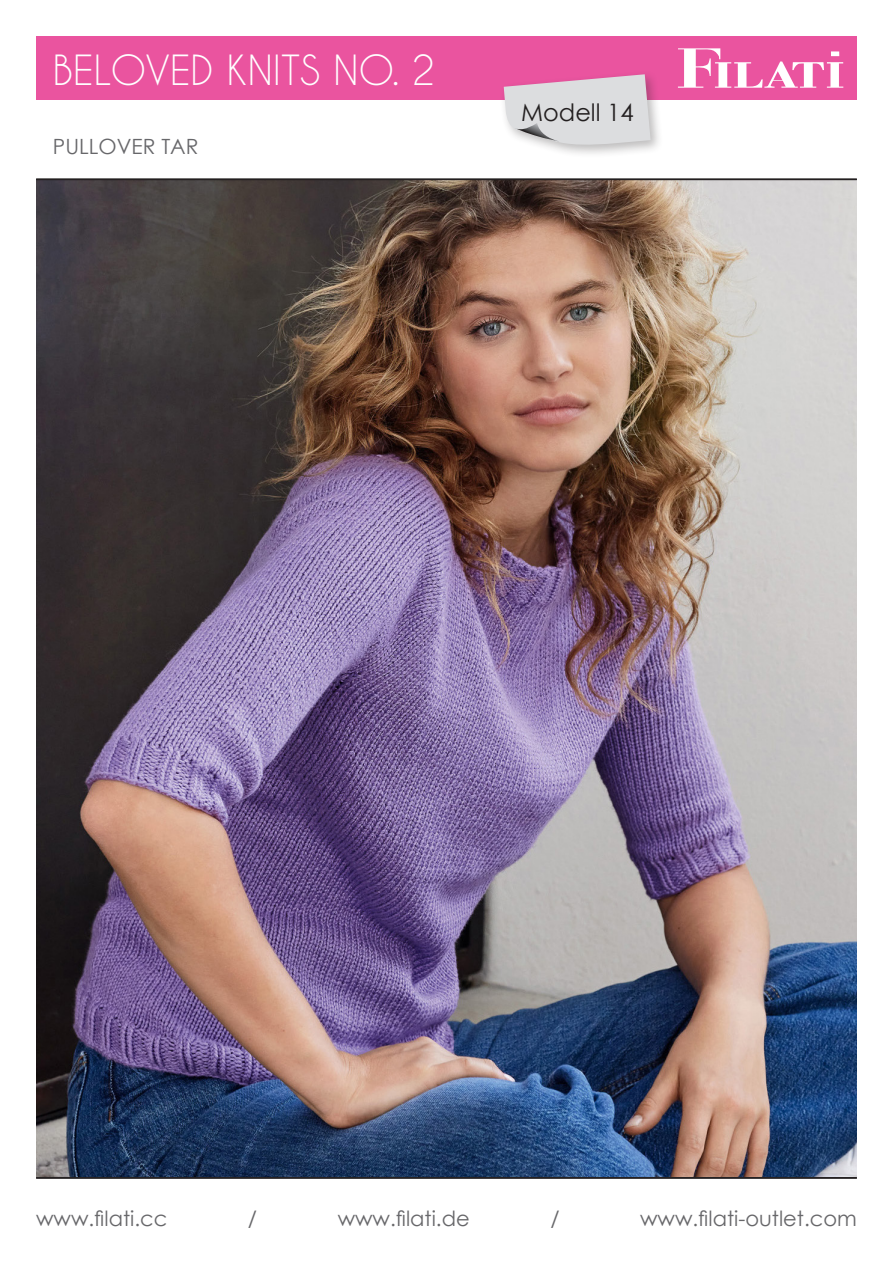
<style>
.page{position:relative;width:893px;height:1263px;background:#fff}
.page>*{position:absolute;margin:0;border:0;box-sizing:border-box;transform-origin:0 0}
.t1{font:39px "Caviar Dreams";color:#fff}
.t2{font:24px "Century Gothic";color:#231f20}
.t3{font:21px "Century Gothic";color:#67676a}
</style>
<div class="page">
<img style="left:36px;top:180px;width:821px;height:997px">
<hr style="left:36px;top:1177px;width:821px;height:1px;background:#231f20">
<hr style="left:36px;top:179px;width:821px;height:1px;background:#231f20">
<div style="left:36px;top:36px;width:821px;height:64px;background:#ea549f"></div>
<svg style="left:678px;top:48px;width:165px;height:40px"></svg>
<div style="left:499px;top:70px;width:165px;height:88px;background:#231f20;opacity:.3"></div>
<svg style="left:504px;top:74px;width:147px;height:76px;background:#dcced7"></svg>
<p class="t1" style="left:53px;top:47px;width:384px">BELOVED KNITS NO. 2</p>
<p class="t3" style="left:53px;top:131px;width:147px">PULLOVER TAR</p>
<p class="t2" style="left:521px;top:96px;width:114px">Modell 14</p>
<p class="t3" style="left:36px;top:1204px;width:133px">www.filati.cc</p>
<p class="t3" style="left:248px;top:1204px;width:11px">/</p>
<p class="t3" style="left:338px;top:1204px;width:134px">www.filati.de</p>
<p class="t3" style="left:550px;top:1204px;width:11px">/</p>
<p class="t3" style="left:640px;top:1204px;width:218px">www.filati-outlet.com</p>
</div>
